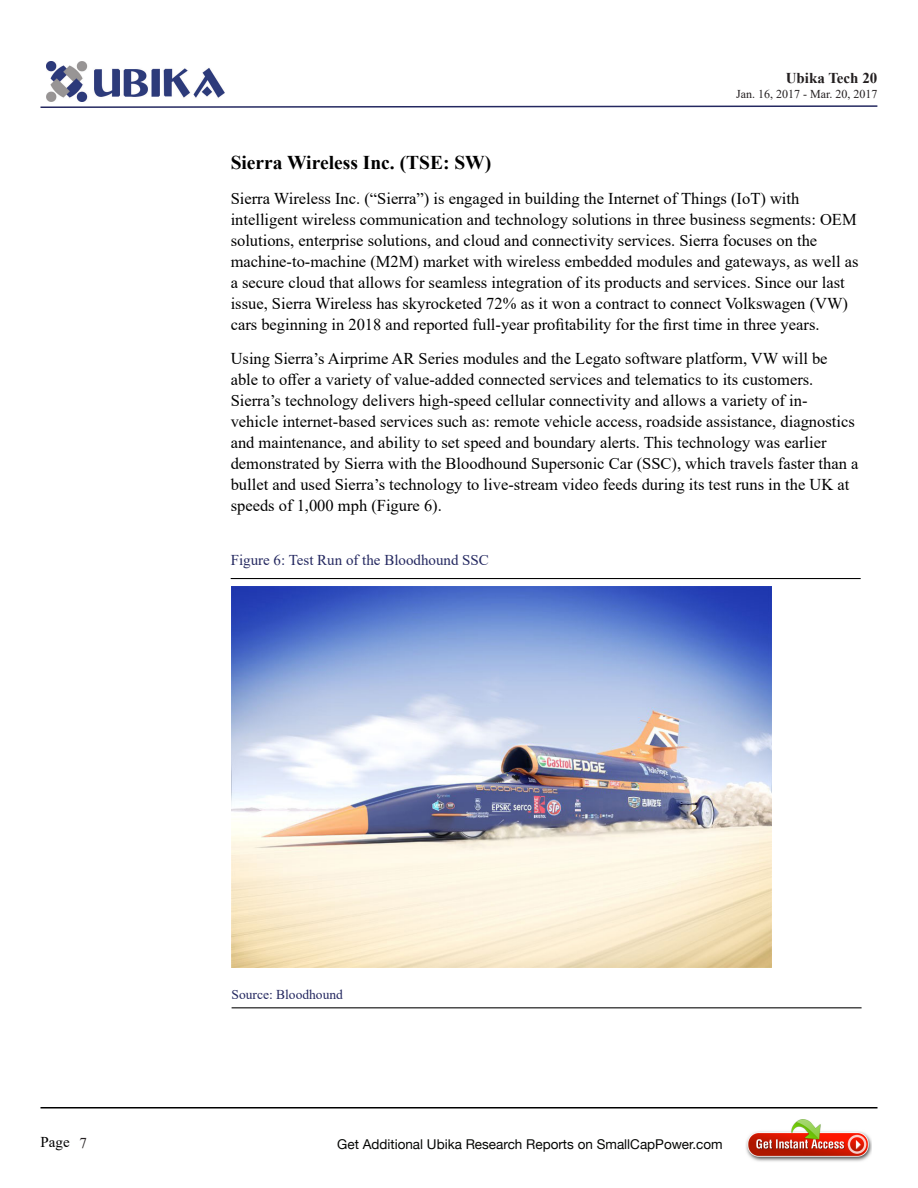
<style>
.page{position:relative;width:918px;height:1188px;background:#fff}
.page>*{position:absolute;margin:0;border:0;box-sizing:border-box;transform-origin:0 0}
.Body_text{font:700 19.5px "Times New Roman";color:#000}
.Body_text-2{font:16.5px/21px "Times New Roman";color:#000}
.Body_text-3{font:15px "Times New Roman";color:#242860}
.t1{font:700 15px "Times New Roman";color:#231f20}
.t2{font:15px "Times New Roman";color:#000}
.t3{font:13.5px "Helvetica Neue";color:#040503}
.Body_text-4{font:13.5px "Times New Roman";color:#242860}
.t4{font:12px "Times New Roman";color:#231f20}
.s1{color:#231f20}
</style>
<div class="page">
<img style="left:47px;top:61px;width:178px;height:41px">
<svg style="left:40px;top:105px;width:838px;height:3px"></svg>
<hr style="left:40px;top:1107px;width:838px;height:1px;background:#000">
<img style="left:746px;top:1120px;width:126px;height:42px">
<hr style="left:231px;top:578px;width:630px;height:1px;background:#000">
<hr style="left:232px;top:1007px;width:630px;height:1px;background:#000">
<img style="left:232px;top:586px;width:540px;height:382px">
<p class="t1" style="left:786px;top:68px;width:93px">Ubika Tech 20</p>
<p class="t4" style="left:736px;top:85px;width:143px">Jan. 16, 2017 - Mar. 20, 2017</p>
<p class="Body_text" style="left:231px;top:148px;width:262px">Sierra Wireless Inc. (TSE: SW)</p>
<p class="Body_text-2" style="left:231px;top:187px;width:629px">Sierra Wireless Inc. (“Sierra”) is engaged in building the Internet of Things (IoT) with intelligent wireless communication and technology solutions in three business segments: OEM solutions, enterprise solutions, and cloud and connectivity services. Sierra focuses on the machine-to-machine (M2M) market with wireless embedded modules and gateways, as well as a secure cloud that allows for seamless integration of its products and services. Since our last issue, Sierra Wireless has skyrocketed 72% as it won a contract to connect Volkswagen (VW) cars beginning in 2018 and reported full-year profitability for the first time in three years.</p>
<p class="Body_text-2" style="left:231px;top:347px;width:629px">Using Sierra’s Airprime AR Series modules and the Legato software platform, VW will be able to offer a variety of value-added connected services and telematics to its customers.<br>Sierra’s technology delivers high-speed cellular connectivity and allows a variety of in&shy;vehicle internet-based services such as: remote vehicle access, roadside assistance, diagnostics and maintenance, and ability to set speed and boundary alerts. This technology was earlier demonstrated by Sierra with the Bloodhound Supersonic Car (SSC), which travels faster than a bullet and used Sierra’s technology to live-stream video feeds during its test runs in the UK at speeds of 1,000 mph (Figure 6).</p>
<p class="Body_text-3" style="left:231px;top:550px;width:260px">Figure 6: Test Run of the Bloodhound SSC</p>
<p class="Body_text-4" style="left:232px;top:985px;width:113px">Source: Bloodhound</p>
<p class="t2" style="left:40px;top:1132px;width:48px">Page <span class="s1">7</span></p>
<p class="t3" style="left:337px;top:1136px;width:387px">Get Additional Ubika Research Reports on SmallCapPower.com</p>
</div>
